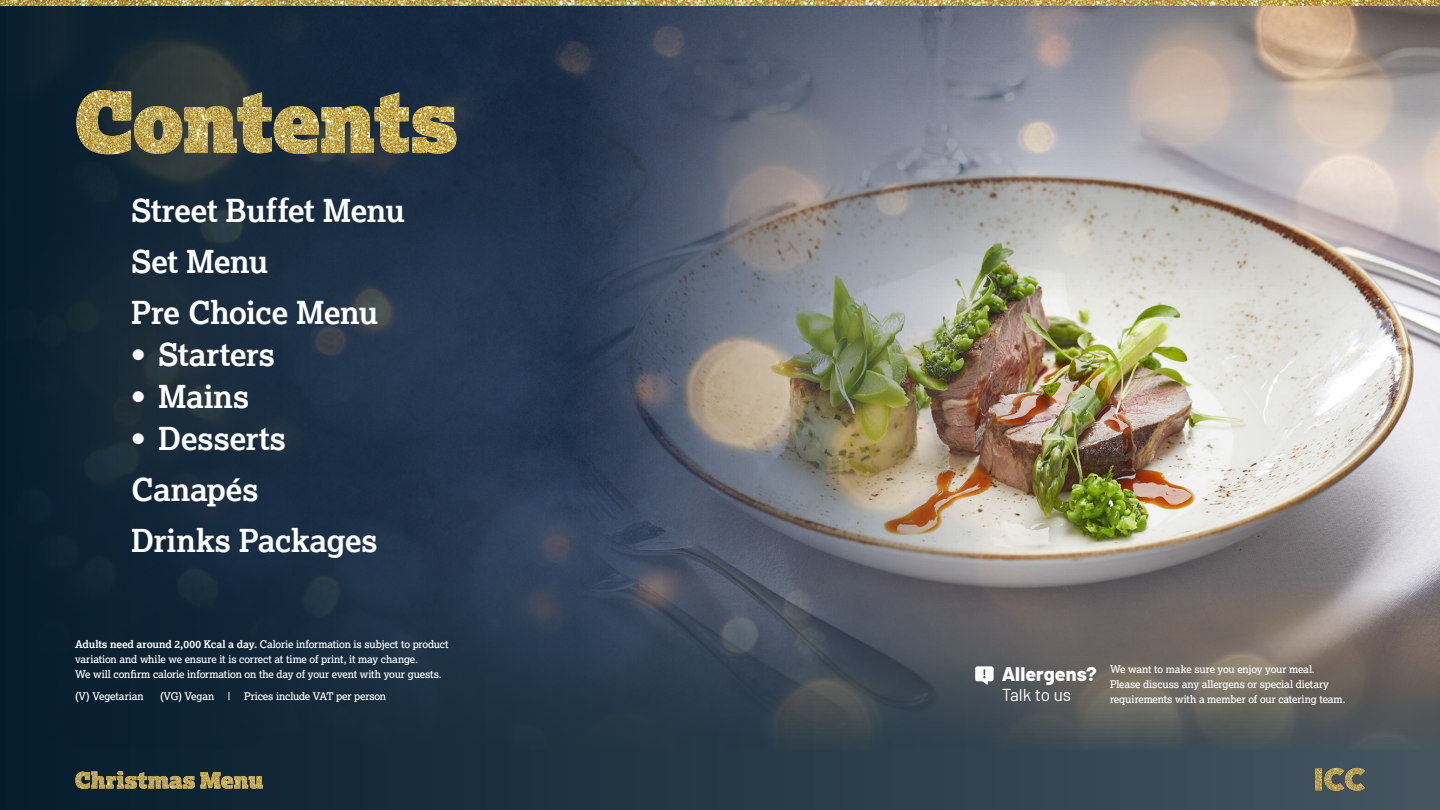
<style>
.page{position:relative;width:1440px;height:810px;background:#fff}
.page>*{position:absolute;margin:0;border:0;box-sizing:border-box;transform-origin:0 0}
.t1{font:700 31.5px "Lexia";letter-spacing:-.015em;color:#fff}
.t2{font:800 19.65px "Barlow";letter-spacing:.005em;color:#fff}
.t3{font:17.25px "Barlow";color:#fff}
.t4{font:500 10.5px/15px "Lexia";letter-spacing:-.02em;color:#fff}
.s1{font-weight:700}
</style>
<div class="page">
<img style="left:0;top:6px;width:498px;height:744px">
<img style="left:498px;top:6px;width:942px;height:744px">
<div style="left:0;top:750px;width:1440px;height:60px;background:linear-gradient(to right,#041c2c,#465560)"></div>
<svg style="left:975px;top:666px;width:19px;height:19px"></svg>
<svg style="left:409px;top:90px;width:47px;height:64px;background:#7e7750"></svg>
<img style="left:77px;top:90px;width:332px;height:64px">
<img style="left:0;top:0;width:1440px;height:6px">
<svg style="left:220px;top:771px;width:43px;height:18px"></svg>
<img style="left:75px;top:771px;width:145px;height:18px">
<img style="left:1315px;top:768px;width:50px;height:27px">
<p class="t1" style="left:131px;top:190px;width:275px">Street Buffet Menu</p>
<p class="t1" style="left:131px;top:241px;width:139px">Set Menu</p>
<p class="t1" style="left:131px;top:292px;width:249px">Pre Choice Menu</p>
<p class="t1" style="left:131px;top:334px;width:145px">• Starters</p>
<p class="t1" style="left:131px;top:376px;width:120px">• Mains</p>
<p class="t1" style="left:131px;top:418px;width:156px">• Desserts</p>
<p class="t1" style="left:131px;top:469px;width:129px">Canapés</p>
<p class="t1" style="left:131px;top:520px;width:248px">Drinks Packages</p>
<p class="t4" style="left:75px;top:636px;width:375px"><span class="s1">Adults need around 2,000 Kcal a day.</span> Calorie information is subject to product variation and while we ensure it is correct at time of print, it may change.<br>We will confirm calorie information on the day of your event with your guests.</p>
<p class="t4" style="left:75px;top:689px;width:70px">(V) Vegetarian</p>
<p class="t4" style="left:160px;top:689px;width:56px">(VG) Vegan</p>
<p class="t4" style="left:228px;top:689px;width:4px">|</p>
<p class="t4" style="left:244px;top:689px;width:144px">Prices include VAT per person</p>
<p class="t2" style="left:1002px;top:659px;width:97px">Allergens?</p>
<p class="t3" style="left:1002px;top:682px;width:71px">Talk to us</p>
<p class="t4" style="left:1110px;top:661px;width:237px">We want to make sure you enjoy your meal.<br>Please discuss any allergens or special dietary requirements with a member of our catering team.</p>
</div>
